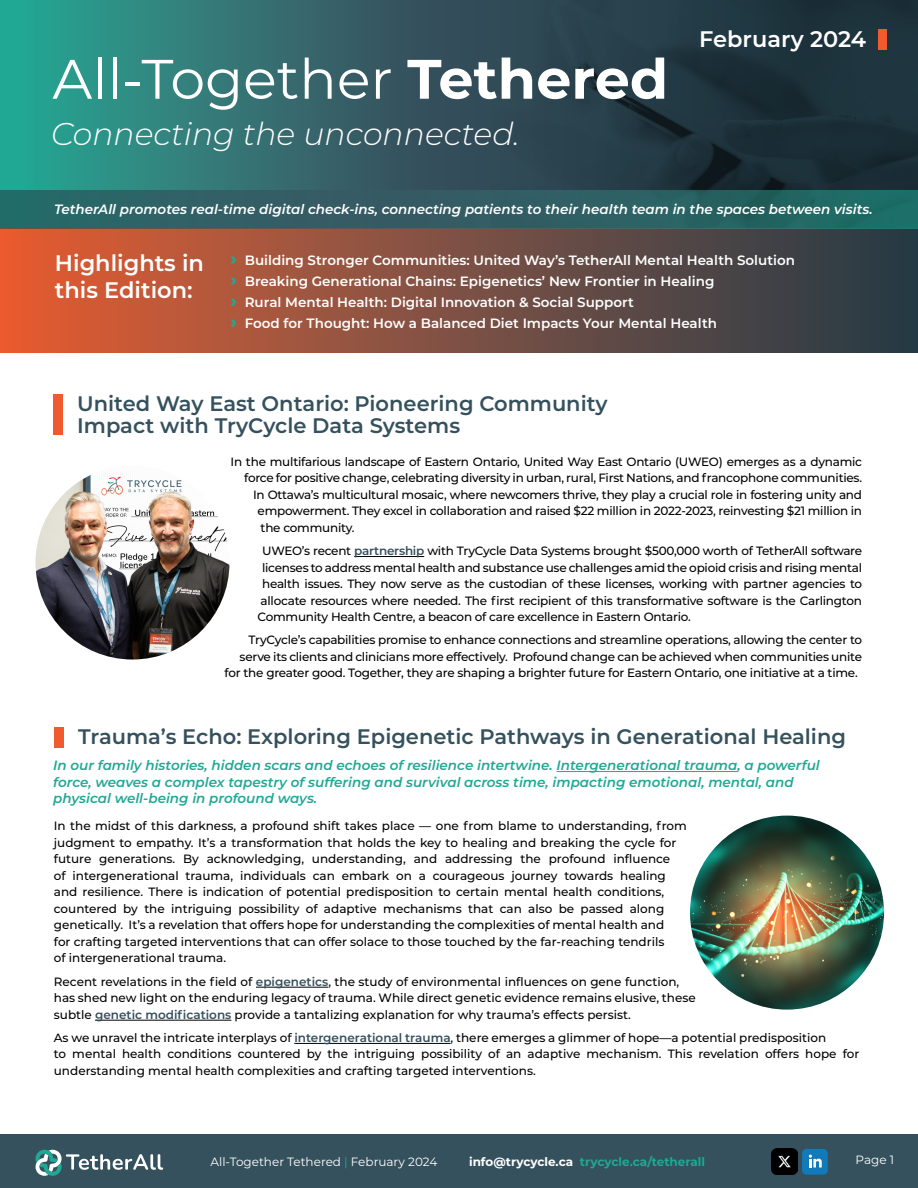
<style>
.page{position:relative;width:918px;height:1188px;background:#fff}
.page>*{position:absolute;margin:0;border:0;box-sizing:border-box;transform-origin:0 0}
.t1{font:55.5px "Montserrat";color:#fff}
.t2{font:italic 300 31.5px "Montserrat";color:#fff}
.t3{font:600 22.5px/27px "Montserrat";color:#fff}
.t4{font:600 21px/22.5px "Montserrat";color:#35515d}
.t5{font:600 13.5px/21px "Montserrat";color:#fff}
.t6{font:italic 600 13.5px/16.5px "Montserrat";color:#20a894}
.t7{font:italic 600 13.5px "Montserrat";color:#fff}
.t8{font:500 12px/16.5px "Montserrat";letter-spacing:-.01em;color:#000}
.t9{font:12px "Montserrat";color:#fff}
.t10{font:700 12px "Montserrat";color:#20a894}
.s1{font-weight:700}
.s2{font-weight:800;font-size:18px;color:#20a894}
.s3{font-weight:600;color:#364f5c}
.s4{color:#20a894}
.s5{color:#fff}
</style>
<div class="page">
<div style="left:0;top:1134px;width:918px;height:54px;background:#35515d"></div>
<div style="left:802px;top:1149px;width:26px;height:26px;background:#127ab8;border-radius:5px"></div>
<svg style="left:809px;top:1155px;width:13px;height:13px"></svg>
<svg style="left:36px;top:1150px;width:127px;height:26px"></svg>
<img style="left:772px;top:1149px;width:26px;height:26px">
<svg style="left:0;top:0;width:491px;height:190px;background:#317574"></svg>
<img style="left:491px;top:0;width:427px;height:190px">
<div style="left:0;top:229px;width:918px;height:123px;background:linear-gradient(to right,#e25f36,#203d4b)"></div>
<svg style="left:0;top:190px;width:918px;height:39px;background:#2d6164"></svg>
<hr style="left:354px;top:556px;width:70px;height:1px;background:#000">
<div style="left:54px;top:395px;width:9px;height:40px;background:#f15a2c"></div>
<hr style="left:256px;top:987px;width:72px;height:1px;background:#000">
<hr style="left:95px;top:1020px;width:136px;height:1px;background:#000">
<hr style="left:294px;top:1043px;width:157px;height:1px;background:#000">
<div style="left:54px;top:727px;width:10px;height:20px;background:#f15a2c"></div>
<div style="left:878px;top:29px;width:9px;height:21px;background:#f15a2c"></div>
<img style="left:690px;top:816px;width:194px;height:194px;border-radius:97px">
<hr style="left:557px;top:771px;width:181px;height:1px;background:#20a894">
<img style="left:35px;top:465px;width:195px;height:195px;border-radius:97px">
<h1 class="t1" style="left:52px;top:41px;width:617px">All-Together <span class="s1">Tethered</span></h1>
<h2 class="t2" style="left:51px;top:113px;width:470px">Connecting the unconnected.</h2>
<h3 class="t3" style="left:699px;top:25px;width:168px">February 2024</h3>
<p class="t7" style="left:54px;top:200px;width:820px">TetherAll promotes real-time digital check-ins, connecting patients to their health team in the spaces between visits.</p>
<h3 class="t3" style="left:55px;top:249px;width:151px">Highlights in this Edition:</h3>
<p class="t5" style="left:230px;top:249px;width:566px"><span class="s2">›</span> Building Stronger Communities: United Way’s TetherAll Mental Health Solution <span class="s2">›</span> Breaking Generational Chains: Epigenetics’ New Frontier in Healing<br><span class="s2">›</span> Rural Mental Health: Digital Innovation &amp; Social Support<br><span class="s2">›</span> Food for Thought: How a Balanced Diet Impacts Your Mental Health</p>
<h3 class="t4" style="left:77px;top:391px;width:532px">United Way East Ontario: Pioneering Community<br>Impact with TryCycle Data Systems</h3>
<p class="t8" style="left:231px;top:453px;width:633px">In the multifarious landscape of Eastern Ontario, United Way East Ontario (UWEO) emerges as a dynamic</p>
<p class="t8" style="left:244px;top:469px;width:619px">force for positive change, celebrating diversity in urban, rural, First Nations, and francophone communities.</p>
<p class="t8" style="left:253px;top:486px;width:610px">In Ottawa’s multicultural mosaic, where newcomers thrive, they play a crucial role in fostering unity and</p>
<p class="t8" style="left:258px;top:502px;width:606px">empowerment. They excel in collaboration and raised $22 million in 2022-2023, reinvesting $21 million in</p>
<p class="t8" style="left:261px;top:519px;width:95px">the community.</p>
<p class="t8" style="left:262px;top:542px;width:602px">UWEO’s recent <span class="s3">partnership</span> with TryCycle Data Systems brought $500,000 worth of TetherAll software</p>
<p class="t8" style="left:262px;top:559px;width:602px">licenses to address mental health and substance use challenges amid the opioid crisis and rising mental</p>
<p class="t8" style="left:262px;top:575px;width:602px">health issues. They now serve as the custodian of these licenses, working with partner agencies to</p>
<p class="t8" style="left:261px;top:592px;width:603px">allocate resources where needed. The first recipient of this transformative software is the Carlington</p>
<p class="t8" style="left:258px;top:608px;width:435px">Community Health Centre, a beacon of care excellence in Eastern Ontario.</p>
<p class="t8" style="left:249px;top:631px;width:615px">TryCycle’s capabilities promise to enhance connections and streamline operations, allowing the center to</p>
<p class="t8" style="left:240px;top:648px;width:624px">serve its clients and clinicians more effectively. Profound change can be achieved when communities unite</p>
<p class="t8" style="left:225px;top:664px;width:635px">for the greater good. Together, they are shaping a brighter future for Eastern Ontario, one initiative at a time.</p>
<h3 class="t4" style="left:78px;top:725px;width:770px">Trauma’s Echo: Exploring Epigenetic Pathways in Generational Healing</h3>
<p class="t6" style="left:53px;top:757px;width:768px">In our family histories, hidden scars and echoes of resilience intertwine. Intergenerational trauma, a powerful force, weaves a complex tapestry of suffering and survival across time, impacting emotional, mental, and physical well-being in profound ways.</p>
<p class="t8" style="left:54px;top:817px;width:635px">In the midst of this darkness, a profound shift takes place — one from blame to understanding, from judgment to empathy. It’s a transformation that holds the key to healing and breaking the cycle for future generations. By acknowledging, understanding, and addressing the profound influence<br>of intergenerational trauma, individuals can embark on a courageous journey towards healing and resilience. There is indication of potential predisposition to certain mental health conditions, countered by the intriguing possibility of adaptive mechanisms that can also be passed along genetically. It’s a revelation that offers hope for understanding the complexities of mental health and<br>for crafting targeted interventions that can offer solace to those touched by the far-reaching tendrils<br>of intergenerational trauma.</p>
<p class="t8" style="left:54px;top:973px;width:643px">Recent revelations in the field of <span class="s3">epigenetics</span>, the study of environmental influences on gene function, has shed new light on the enduring legacy of trauma. While direct genetic evidence remains elusive, these subtle <span class="s3">genetic modifications</span> provide a tantalizing explanation for why trauma’s effects persist.</p>
<p class="t8" style="left:54px;top:1029px;width:807px">As we unravel the intricate interplays of <span class="s3">intergenerational trauma</span>, there emerges a glimmer of hope—a potential predisposition<br>to mental health conditions countered by the intriguing possibility of an adaptive mechanism. This revelation offers hope for understanding mental health complexities and crafting targeted interventions.</p>
<p class="t9" style="left:211px;top:1154px;width:228px">All-Together Tethered <span class="s4">|</span> February 2024</p>
<p class="t10" style="left:469px;top:1153px;width:238px"><span class="s5">info@trycycle.ca</span> trycycle.ca/tetherall</p>
<p class="t9" style="left:856px;top:1152px;width:40px">Page 1</p>
</div>
